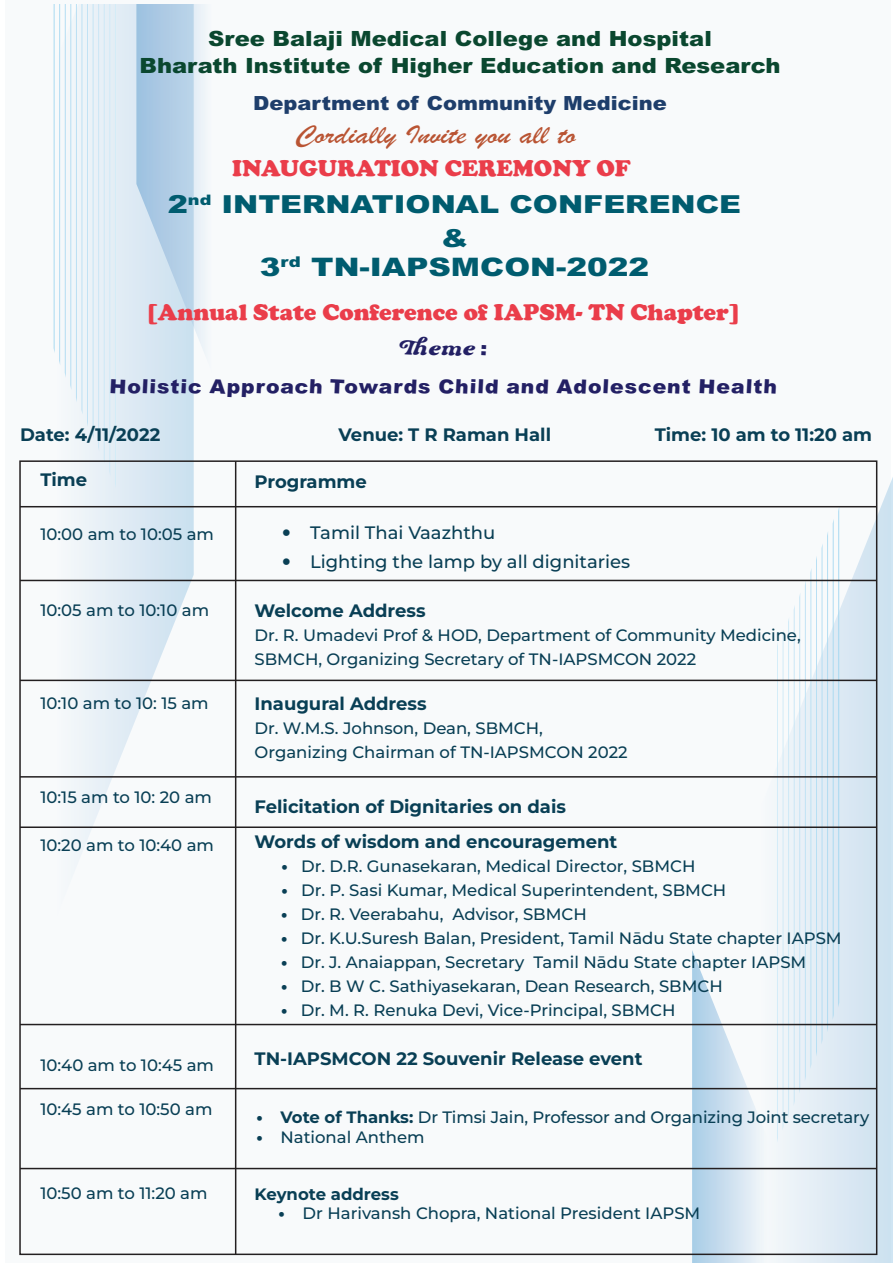
<style>
.page{position:relative;width:893px;height:1263px;background:#fff}
.page>*{position:absolute;margin:0;border:0;box-sizing:border-box;transform-origin:0 0}
.t1{font:27px "Brush Script";color:#b95433;scale:1.22 1}
.t2{font:900 25.5px "Arial MTW01";color:#005c6f;scale:1.22 1}
.t3{font:900 24.9px/33.6px "Arial MTW01";color:#005c6f;text-align:center;scale:1.22 1}
.t4{font:900 23.25px "Cooper";color:#ea3d4a}
.t5{font:900 21px/27px "Arial MTW01";color:#0a472f;text-align:center;scale:1.08 1}
.t6{font:900 19.5px "Arial MTW01";color:#232064;scale:1.05 1}
.t7{font:900 19.5px "Arial MTW01";color:#1e3e6b;scale:1.08 1}
.t8{font:19.5px "Nicky";color:#232064;scale:1.05 1}
.t9{font:700 18px "Montserrat";color:#093f55}
.t10{font:500 18px "Montserrat";color:#093f55}
.t11{font:500 16.5px/24px "Montserrat";color:#093f55}
.t12{font:700 16.5px "Montserrat";color:#093f55}
.s1{font-family:"Arial MTW01";font-weight:900}
.s2{font-weight:800;font-size:22.5px}
.s3{font-weight:800}
.s4{font-weight:700}
</style>
<div class="page">
<div style="left:6px;top:0;width:885px;height:1263px;background:#f3f7f9"></div>
<svg style="left:38px;top:4px;width:156px;height:807px"></svg>
<svg style="left:136px;top:4px;width:63px;height:392px;background:#bfd7ea"></svg>
<svg style="left:54px;top:4px;width:62px;height:484px"></svg>
<svg style="left:839px;top:464px;width:54px;height:799px;background:#d3e2ed"></svg>
<svg style="left:692px;top:507px;width:147px;height:756px"></svg>
<hr style="left:235px;top:461px;width:1px;height:793px;background:#231f20">
<hr style="left:20px;top:506px;width:857px;height:1px;background:#231f20">
<hr style="left:20px;top:580px;width:857px;height:1px;background:#231f20">
<hr style="left:20px;top:680px;width:857px;height:1px;background:#231f20">
<hr style="left:20px;top:776px;width:857px;height:2px;background:#231f20">
<hr style="left:20px;top:826px;width:857px;height:2px;background:#231f20">
<hr style="left:20px;top:1024px;width:857px;height:1px;background:#231f20">
<hr style="left:20px;top:1088px;width:857px;height:1px;background:#231f20">
<hr style="left:20px;top:1168px;width:857px;height:1px;background:#231f20">
<p class="t5" style="left:140px;top:24px;width:595px">Sree Balaji Medical College and Hospital<br>Bharath Institute of Higher Education and Research</p>
<p class="t7" style="left:253px;top:91px;width:385px">Department of Community Medicine</p>
<h1 class="t1" style="left:295px;top:118px;width:232px">Cordially Invite you all to</h1>
<h3 class="t4" style="left:232px;top:155px;width:400px">INAUGURATION CEREMONY OF</h3>
<h3 class="t3" style="left:168px;top:187px;width:471px">2<sup>nd</sup> INTERNATIONAL CONFERENCE &amp;</h3>
<h2 class="t2" style="left:260px;top:250px;width:321px">3<sup>rd</sup> TN-IAPSMCON-2022</h2>
<h3 class="t4" style="left:146px;top:299px;width:596px">[Annual State Conference of IAPSM- TN Chapter]</h3>
<p class="t8" style="left:400px;top:335px;width:85px;rotate:3deg">Th eme <span class="s1">:</span></p>
<p class="t6" style="left:111px;top:356px;width:636px;rotate:3deg">Holistic Approach Towards Child and Adolescent Health</p>
<p class="t9" style="left:20px;top:423px;width:142px">Date: 4/11/2022</p>
<p class="t9" style="left:339px;top:423px;width:214px">Venue: T R Raman Hall</p>
<p class="t9" style="left:655px;top:423px;width:219px">Time: 10 am to 11:20 am</p>
<p class="t9" style="left:40px;top:468px;width:48px">Time</p>
<p class="t9" style="left:255px;top:470px;width:114px">Programme</p>
<p class="t11" style="left:40px;top:522px;width:175px">10:00 am to 10:05 am</p>
<p class="t10" style="left:282px;top:520px;width:215px"><span class="s2">•</span> Tamil Thai Vaazhthu</p>
<p class="t11" style="left:40px;top:597px;width:170px">10:05 am to 10:10 am</p>
<p class="t11" style="left:40px;top:690px;width:170px">10:10 am to 10: 15 am</p>
<p class="t11" style="left:40px;top:785px;width:173px">10:15 am to 10: 20 am</p>
<p class="t11" style="left:40px;top:833px;width:175px">10:20 am to 10:40 am</p>
<p class="t11" style="left:40px;top:1052px;width:175px">10:40 am to 10:45 am</p>
<p class="t11" style="left:40px;top:1097px;width:174px">10:45 am to 10:50 am</p>
<p class="t11" style="left:40px;top:1181px;width:169px">10:50 am to 11:20 am</p>
<p class="t10" style="left:282px;top:550px;width:349px"><span class="s2">•</span> Lighting the lamp by all dignitaries</p>
<p class="t9" style="left:255px;top:598px;width:173px">Welcome Address</p>
<p class="t11" style="left:255px;top:622px;width:548px">Dr. R. Umadevi Prof &amp; HOD, Department of Community Medicine,<br>SBMCH, Organizing Secretary of TN-IAPSMCON 2022</p>
<p class="t9" style="left:255px;top:692px;width:174px">Inaugural Address</p>
<p class="t11" style="left:255px;top:716px;width:375px">Dr. W.M.S. Johnson, Dean, SBMCH,<br>Organizing Chairman of TN-IAPSMCON 2022</p>
<p class="t9" style="left:255px;top:794px;width:313px">Felicitation of Dignitaries on dais</p>
<p class="t9" style="left:255px;top:829px;width:364px">Words of wisdom and encouragement</p>
<p class="t11" style="left:282px;top:853px;width:415px"><span class="s3">•</span> Dr. D.R. Gunasekaran, Medical Director, SBMCH</p>
<p class="t11" style="left:282px;top:877px;width:446px"><span class="s3">•</span> Dr. P. Sasi Kumar, Medical Superintendent, SBMCH</p>
<p class="t11" style="left:281px;top:901px;width:307px"><span class="s3">•</span> Dr. R. Veerabahu, Advisor, SBMCH</p>
<p class="t11" style="left:281px;top:925px;width:562px"><span class="s3">•</span> Dr. K.U.Suresh Balan, President, Tamil Nādu State chapter IAPSM</p>
<p class="t11" style="left:281px;top:949px;width:527px"><span class="s3">•</span> Dr. J. Anaiappan, Secretary Tamil Nādu State chapter IAPSM</p>
<p class="t11" style="left:281px;top:973px;width:443px"><span class="s3">•</span> Dr. B W C. Sathiyasekaran, Dean Research, SBMCH</p>
<p class="t11" style="left:281px;top:997px;width:396px"><span class="s3">•</span> Dr. M. R. Renuka Devi, Vice-Principal, SBMCH</p>
<p class="t9" style="left:255px;top:1046px;width:389px">TN-IAPSMCON 22 Souvenir Release event</p>
<p class="t11" style="left:256px;top:1104px;width:614px"><span class="s3">•</span> <span class="s4">Vote of Thanks:</span> Dr Timsi Jain, Professor and Organizing Joint secretary</p>
<p class="t11" style="left:256px;top:1124px;width:170px"><span class="s3">•</span> National Anthem</p>
<p class="t12" style="left:255px;top:1183px;width:146px">Keynote address</p>
<p class="t11" style="left:279px;top:1201px;width:423px"><span class="s3">•</span> Dr Harivansh Chopra, National President IAPSM</p>
</div>
